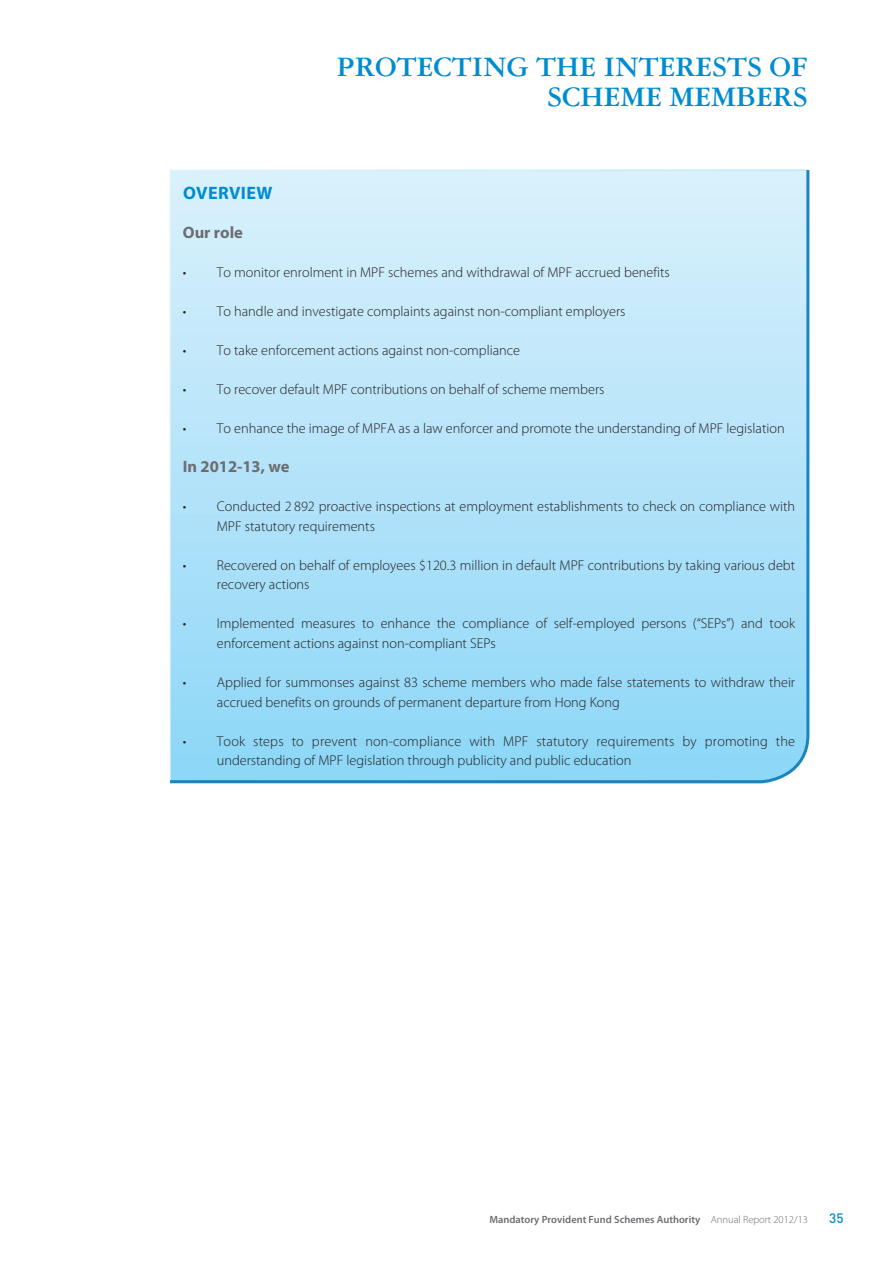
<style>
.page{position:relative;width:893px;height:1263px;background:#fff}
.page>*{position:absolute;margin:0;border:0;box-sizing:border-box;transform-origin:0 0}
.t1{font:700 30px/30px "Garamond 3 LT Std";color:#008cd0;text-align:right}
.t2{font:700 18px "Myriad Pro";letter-spacing:.02em;color:#008cd0}
.t3{font:700 16.5px "Myriad Pro";color:#6c6d70}
.t4{font:300 14.25px/19.5px "Myriad Pro";color:#231f20}
.t5{font:500 13.5px "DIN Pro";color:#008cd0}
.t6{font:600 10.5px "Myriad Pro";color:#6c6d70}
.s1{font-weight:300}
</style>
<div class="page">
<svg style="left:169px;top:169px;width:641px;height:615px;background:#b2e2f8"></svg>
<h1 class="t1" style="left:337px;top:54px;width:472px">PROTECTING THE INTERESTS OF<br>SCHEME MEMBERS</h1>
<p class="t2" style="left:183px;top:187px;width:91px">OVERVIEW</p>
<p class="t3" style="left:183px;top:227px;width:62px">Our role</p>
<p class="t4" style="left:183px;top:264px;width:489px">• To monitor enrolment in MPF schemes and withdrawal of MPF accrued benefits</p>
<p class="t4" style="left:183px;top:303px;width:444px">• To handle and investigate complaints against non-compliant employers</p>
<p class="t4" style="left:183px;top:342px;width:339px">• To take enforcement actions against non-compliance</p>
<p class="t4" style="left:183px;top:381px;width:423px">• To recover default MPF contributions on behalf of scheme members</p>
<p class="t4" style="left:183px;top:420px;width:603px">• To enhance the image of MPFA as a law enforcer and promote the understanding of MPF legislation</p>
<p class="t3" style="left:183px;top:461px;width:108px">In 2012-13, we</p>
<p class="t4" style="left:217px;top:498px;width:580px;text-indent:-34px">• Conducted 2 892 proactive inspections at employment establishments to check on compliance with<br>MPF statutory requirements</p>
<p class="t4" style="left:217px;top:557px;width:580px;text-indent:-34px">• Recovered on behalf of employees $120.3 million in default MPF contributions by taking various debt recovery actions</p>
<p class="t4" style="left:217px;top:615px;width:580px;text-indent:-34px">• Implemented measures to enhance the compliance of self-employed persons (“SEPs”) and took enforcement actions against non-compliant SEPs</p>
<p class="t4" style="left:217px;top:674px;width:580px;text-indent:-34px">• Applied for summonses against 83 scheme members who made false statements to withdraw their accrued benefits on grounds of permanent departure from Hong Kong</p>
<p class="t4" style="left:217px;top:732px;width:580px;text-indent:-34px">• Took steps to prevent non-compliance with MPF statutory requirements by promoting the understanding of MPF legislation through publicity and public education</p>
<p class="t6" style="left:489px;top:1215px;width:320px">Mandatory Provident Fund Schemes Authority <span class="s1">Annual Report 2012/13</span></p>
<p class="t5" style="left:829px;top:1213px;width:16px">35</p>
</div>
